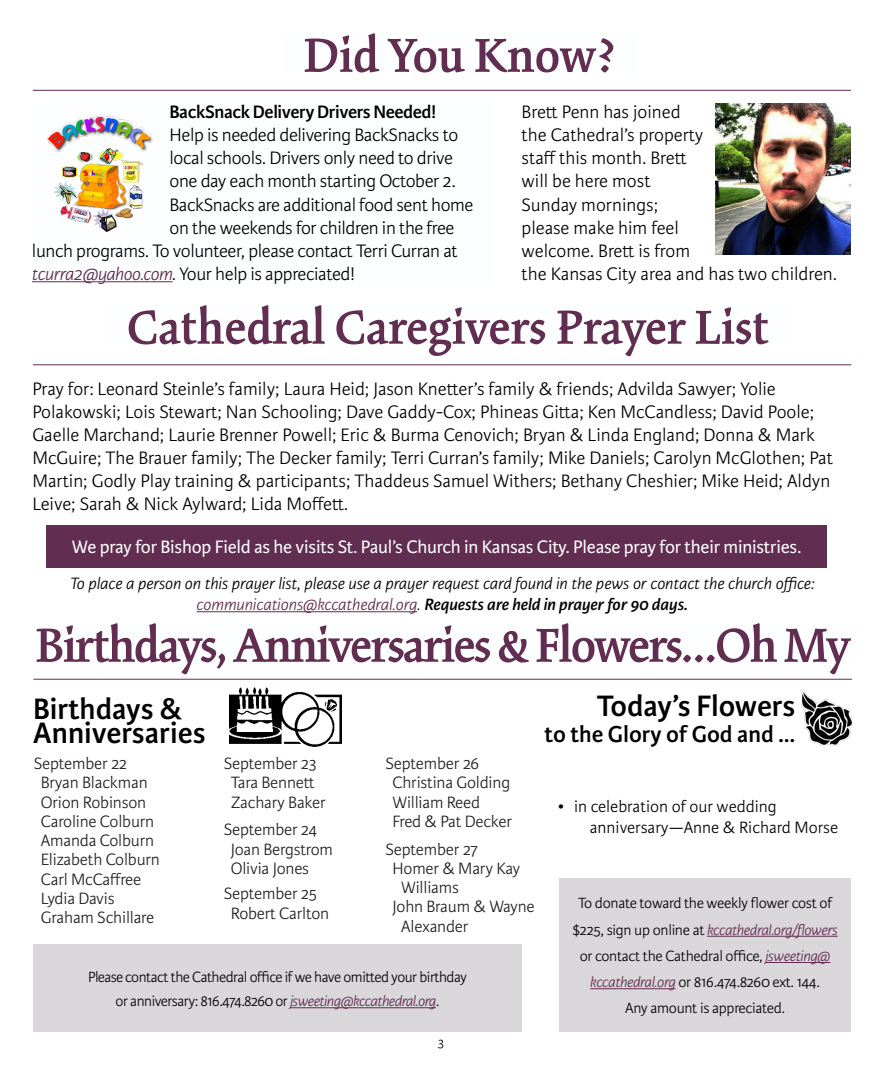
<style>
.page{position:relative;width:882px;height:1071px;background:#fff}
.page>*{position:absolute;margin:0;border:0;box-sizing:border-box;transform-origin:0 0}
.t1{font:600 52.5px "Kinesis Pro 3";letter-spacing:-.01em;color:#612d50}
.t2{font:600 52.5px "Kinesis Pro 3";letter-spacing:-.03em;color:#612d50}
.t3{font:600 31.5px/24.5px "Karmina Sans";color:#000}
.t4{font:600 24.5px "Karmina Sans";color:#000}
.t5{font:300 19.25px/23.1px "Karmina Sans";color:#000}
.t6{font:300 19.25px "Karmina Sans";letter-spacing:-.02em;color:#000}
.t7{font:19.25px "Karmina Sans";letter-spacing:-.01em;color:#fff}
.t8{font:600 19.25px "Karmina Sans";letter-spacing:-.02em;color:#000}
.t9{font:300 17.5px/19.2px "Karmina Sans";letter-spacing:-.01em;color:#221e1f}
.t10{font:italic 300 17.5px/21px "Karmina Sans";color:#000;text-align:center}
.t11{font:300 17.5px/21px "Karmina Sans";color:#000}
.t12{font:300 15.75px/26.2px "Karmina Sans";letter-spacing:-.03em;color:#000;text-align:center}
.t13{font:300 14px "Karmina Sans";color:#000}
.s1{font-style:italic;color:#612d50}
.s2{font-style:italic}
.s3{color:#612d50}
.s4{font-weight:600}
.s5{font-family:"Georgia";font-weight:400}
</style>
<div class="page">
<hr style="left:33px;top:90px;width:818px;height:1px;background:#612d50">
<div style="left:46px;top:525px;width:781px;height:42px;background:#612d50"></div>
<hr style="left:197px;top:611px;width:220px;height:1px;background:#612d50">
<hr style="left:33px;top:364px;width:818px;height:1px;background:#612d50">
<hr style="left:34px;top:679px;width:818px;height:1px;background:#612d50">
<img style="left:230px;top:688px;width:111px;height:59px">
<div style="left:33px;top:944px;width:489px;height:88px;background:#dad7db"></div>
<hr style="left:290px;top:1007px;width:146px;height:1px;background:#612d50">
<img style="left:801px;top:690px;width:51px;height:55px">
<div style="left:559px;top:878px;width:292px;height:154px;background:#dad7db"></div>
<hr style="left:707px;top:936px;width:131px;height:1px;background:#612d50">
<hr style="left:766px;top:962px;width:64px;height:1px;background:#612d50">
<hr style="left:590px;top:988px;width:86px;height:1px;background:#612d50">
<hr style="left:32px;top:281px;width:141px;height:1px;background:#612d50">
<img style="left:47px;top:116px;width:106px;height:115px">
<img style="left:716px;top:104px;width:134px;height:151px">
<h1 class="t1" style="left:303px;top:25px;width:315px">Did You Know?</h1>
<p class="t8" style="left:170px;top:101px;width:268px">BackSnack Delivery Drivers Needed!</p>
<p class="t6" style="left:170px;top:124px;width:290px">Help is needed delivering BackSnacks to</p>
<p class="t6" style="left:170px;top:148px;width:285px">local schools. Drivers only need to drive</p>
<p class="t6" style="left:170px;top:171px;width:288px">one day each month starting October 2.</p>
<p class="t6" style="left:170px;top:194px;width:305px">BackSnacks are additional food sent home</p>
<p class="t6" style="left:170px;top:217px;width:286px">on the weekends for children in the free</p>
<p class="t6" style="left:32px;top:240px;width:427px">lunch programs. To volunteer, please contact Terri Curran at</p>
<p class="t6" style="left:32px;top:263px;width:325px"><span class="s1">tcurra2@yahoo.com</span><span class="s2">.</span> Your help is appreciated!</p>
<p class="t5" style="left:522px;top:101px;width:317px">Brett Penn has joined<br>the Cathedral’s property<br>staff this month. Brett<br>will be here most<br>Sunday mornings;<br>please make him feel<br>welcome. Brett is from<br>the Kansas City area and has two children.</p>
<h1 class="t1" style="left:127px;top:297px;width:643px">Cathedral Caregivers Prayer List</h1>
<p class="t5" style="left:32px;top:378px;width:802px">Pray for: Leonard Steinle’s family; Laura Heid; Jason Knetter’s family &amp; friends; Advilda Sawyer; Yolie Polakowski; Lois Stewart; Nan Schooling; Dave Gaddy-Cox; Phineas Gitta; Ken McCandless; David Poole; Gaelle Marchand; Laurie Brenner Powell; Eric &amp; Burma Cenovich; Bryan &amp; Linda England; Donna &amp; Mark McGuire; The Brauer family; The Decker family; Terri Curran’s family; Mike Daniels; Carolyn McGlothen; Pat Martin; Godly Play training &amp; participants; Thaddeus Samuel Withers; Bethany Cheshier; Mike Heid; Aldyn Leive; Sarah &amp; Nick Aylward; Lida Moffett.</p>
<p class="t7" style="left:72px;top:536px;width:731px">We pray for Bishop Field as he visits St. Paul’s Church in Kansas City. Please pray for their ministries.</p>
<p class="t10" style="left:70px;top:573px;width:746px">To place a person on this prayer list, please use a prayer request card found in the pews or contact the church office: <span class="s3">communications@kccathedral.org</span>. <span class="s4">Requests are held in prayer for 90 days.</span></p>
<h1 class="t2" style="left:35px;top:615px;width:817px">Birthdays, Anniversaries &amp; Flowers...Oh My</h1>
<h2 class="t3" style="left:33px;top:697px;width:174px">Birthdays &amp;<br>Anniversaries</h2>
<p class="t9" style="left:41px;top:754px;width:121px;text-indent:-7px">September 22<br>Bryan Blackman<br>Orion Robinson<br>Caroline Colburn<br>Amanda Colburn<br>Elizabeth Colburn<br>Carl McCaffree<br>Lydia Davis<br>Graham Schillare</p>
<p class="t9" style="left:224px;top:754px;width:103px;text-align:center">September 23<br>Tara Bennett<br>Zachary Baker</p>
<p class="t9" style="left:231px;top:820px;width:104px;text-indent:-7px">September 24<br>Joan Bergstrom<br>Olivia Jones</p>
<p class="t9" style="left:231px;top:884px;width:100px;text-indent:-7px">September 25<br>Robert Carlton</p>
<p class="t9" style="left:392px;top:754px;width:121px;text-indent:-7px">September 26<br>Christina Golding<br>William Reed<br>Fred &amp; Pat Decker</p>
<p class="t9" style="left:385px;top:840px;width:94px">September 27</p>
<p class="t9" style="left:392px;top:859px;width:129px">Homer &amp; Mary Kay</p>
<p class="t9" style="left:401px;top:878px;width:59px">Williams</p>
<p class="t9" style="left:392px;top:897px;width:144px">John Braum &amp; Wayne</p>
<p class="t9" style="left:401px;top:917px;width:69px">Alexander</p>
<p class="t12" style="left:88px;top:965px;width:380px;line-height:24.5px">Please contact the Cathedral office if we have omitted your birthday or anniversary: 816.474.8260 or <span class="s1">jsweeting@kccathedral.org</span>.</p>
<p class="t13" style="left:438px;top:1034px;width:8px">3</p>
<h2 class="t3" style="left:597px;top:694px;width:200px">Today’s Flowers</h2>
<p class="t4" style="left:545px;top:720px;width:252px">to the Glory of God and ...</p>
<p class="t11" style="left:590px;top:796px;width:250px;text-indent:-32px">• in celebration of our wedding anniversary<span class="s5">—</span>Anne &amp; Richard Morse</p>
<p class="t12" style="left:572px;top:891px;width:267px">To donate toward the weekly flower cost of $225, sign up online at <span class="s1">kccathedral.org/flowers </span>or contact the Cathedral office, <span class="s1">jsweeting@ kccathedral.org</span> or 816.474.8260 ext. 144.<br>Any amount is appreciated.</p>
</div>
